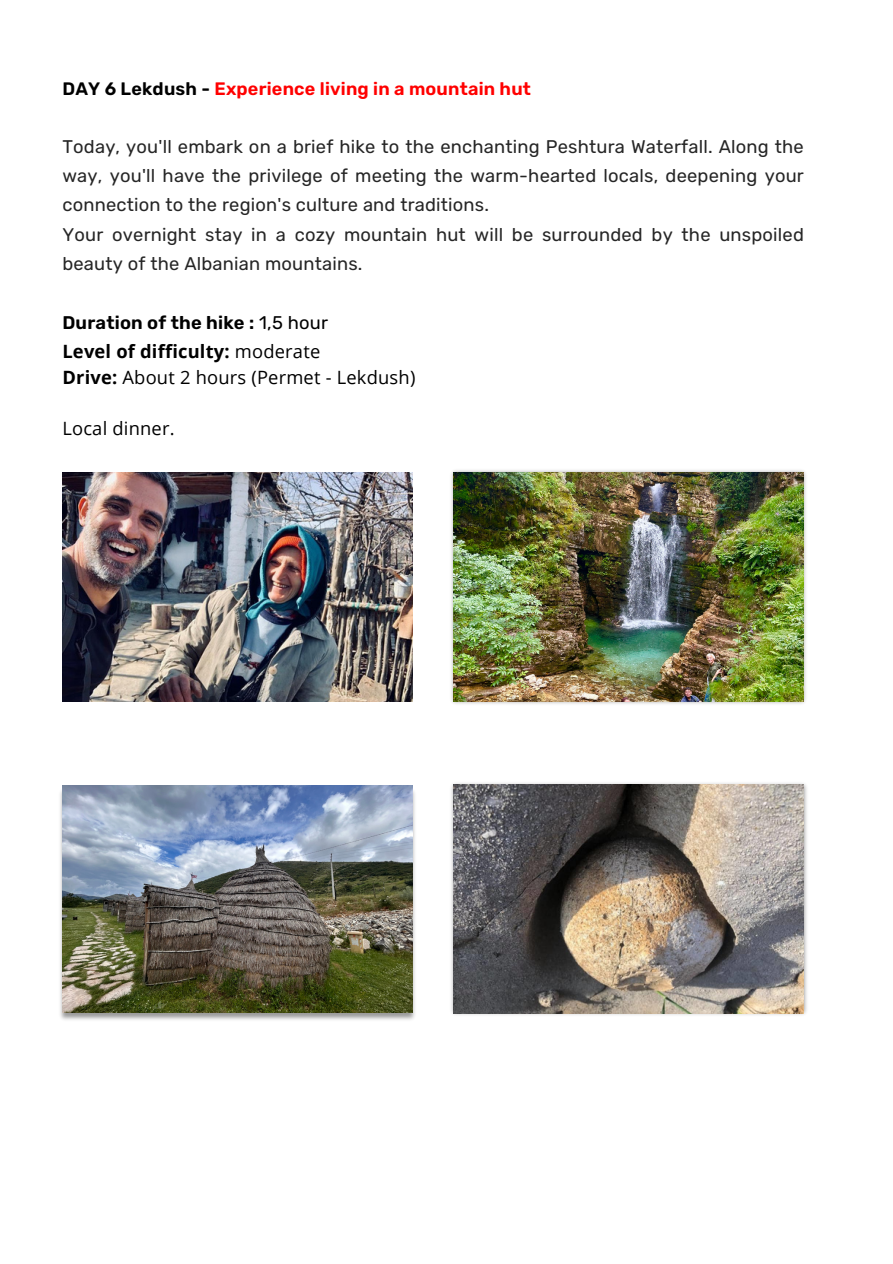
<style>
.page{position:relative;width:893px;height:1264px;background:#fff}
.page>*{position:absolute;margin:0;border:0;box-sizing:border-box;transform-origin:0 0}
.t1{font:18.3px/29.2px "Rubik";letter-spacing:.01em;color:#262626;text-align:justify}
.t2{font:18.3px "Open Sans";letter-spacing:.01em;color:#000}
.t3{font:700 18.3px "Open Sans";letter-spacing:.01em;color:#000}
.t4{font:600 18.3px "Rubik";letter-spacing:.01em;color:#000}
.t5{font:600 18px "Rubik";letter-spacing:.01em;color:#f00}
.s1{color:#000}
.s2{font-weight:400}
.s3{font-weight:700}
</style>
<div class="page">
<img style="left:60px;top:785px;width:355px;height:235px">
<img style="left:62px;top:785px;width:350px;height:227px">
<img style="left:451px;top:783px;width:356px;height:232px">
<img style="left:451px;top:470px;width:355px;height:234px">
<img style="left:453px;top:472px;width:350px;height:229px">
<img style="left:62px;top:472px;width:350px;height:229px">
<img style="left:453px;top:784px;width:350px;height:229px">
<p class="t5" style="left:62px;top:78px;width:470px"><span class="s1">DAY 6 Lekdush -</span> Experience living in a mountain hut</p>
<p class="t1" style="left:62px;top:132px;width:743px">Today, you'll embark on a brief hike to the enchanting Peshtura Waterfall. Along the way, you'll have the privilege of meeting the warm-hearted locals, deepening your connection to the region's culture and traditions.</p>
<p class="t1" style="left:62px;top:220px;width:743px">Your overnight stay in a cozy mountain hut will be surrounded by the unspoiled beauty of the Albanian mountains.</p>
<p class="t4" style="left:62px;top:311px;width:267px">Duration of the hike : <span class="s2">1,5 hour</span></p>
<p class="t3" style="left:62px;top:338px;width:259px">Level of difficulty: <span class="s2">moderate</span></p>
<p class="t2" style="left:62px;top:364px;width:354px"><span class="s3">Drive:</span> About 2 hours (Permet - Lekdush)</p>
<p class="t2" style="left:62px;top:416px;width:114px">Local dinner.</p>
</div>
